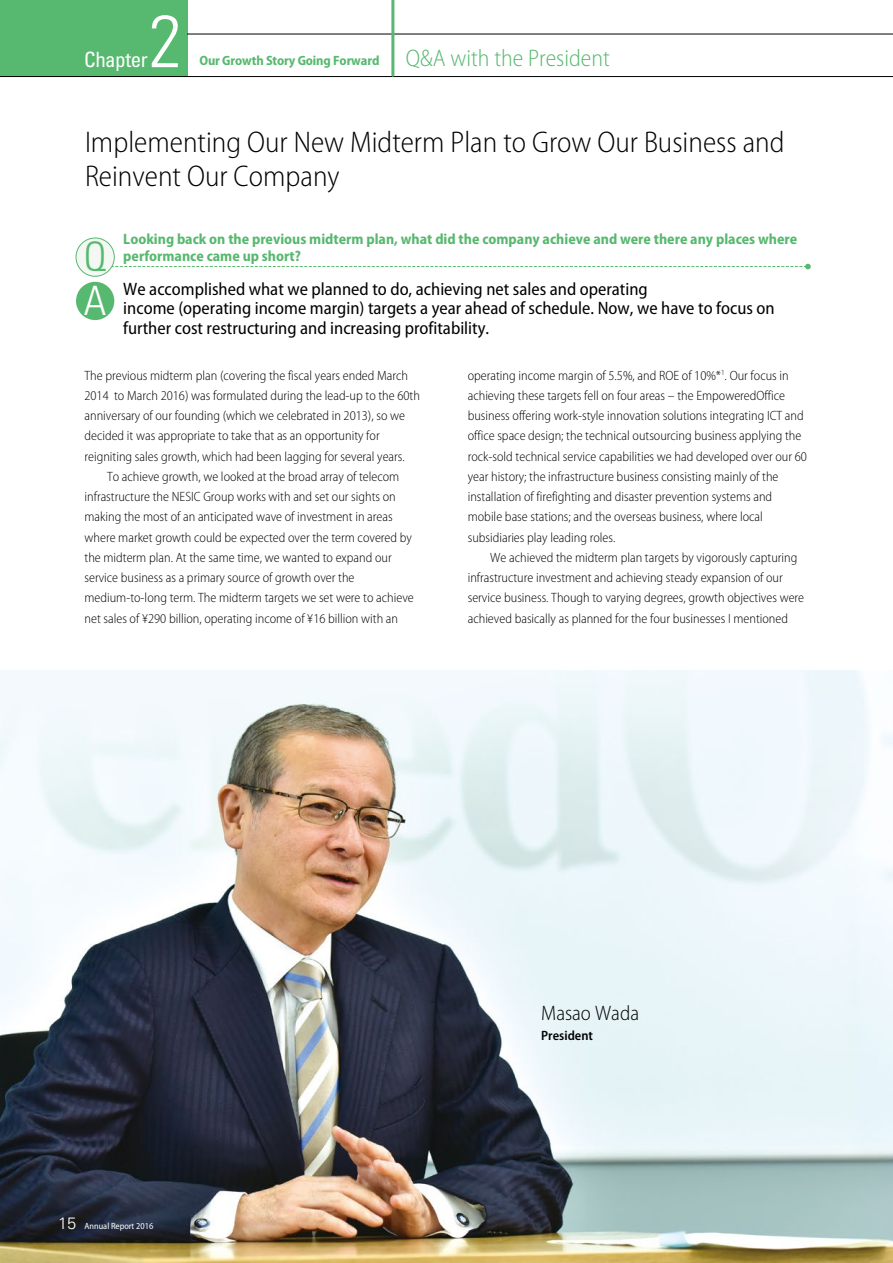
<style>
.page{position:relative;width:893px;height:1263px;background:#fff}
.page>*{position:absolute;margin:0;border:0;box-sizing:border-box;transform-origin:0 0}
.t1{font:300 condensed 73.5px "Univers LT Std";color:#fff}
.t2{font:300 condensed 40.5px "Univers LT Std";color:#57b86f}
.t3{font:300 condensed 40.5px "Univers LT Std";color:#fff}
.t4{font:300 semi-condensed 30px/34.5px "Myriad Pro";color:#000}
.t5{font:300 semi-condensed 21px "Myriad Pro";color:#000}
.t6{font:condensed 21px "Univers LT Std";letter-spacing:-.025em;color:#fff}
.t7{font:semi-condensed 18px/19.5px "Myriad Pro";color:#000}
.t8{font:700 semi-condensed 15px/16.5px "Myriad Pro";color:#57b86f}
.t9{font:300 semi-condensed 13.5px/20.2px "Myriad Pro";color:#000}
.t10{font:700 semi-condensed 13.5px "Myriad Pro";letter-spacing:-.01em;color:#57b86f}
.t11{font:600 semi-condensed 13.5px "Myriad Pro";color:#000}
.t12{font:semi-condensed 9px "Myriad Pro";color:#fff}
.s1{font-weight:300;font-size:24px}
.s2{font-family:"Univers LT Std";font-weight:300;font-stretch:normal;font-size:16.5px}
</style>
<div class="page">
<img style="left:0;top:671px;width:893px;height:592px">
<svg style="left:110px;top:264px;width:701px;height:5px"></svg>
<div style="left:76px;top:238px;width:38px;height:38px;background:#f3f9f2;border-radius:50%"></div>
<div style="left:76px;top:238px;width:38px;height:38px;border:1px solid #57b86f;border-radius:50%"></div>
<div style="left:76px;top:282px;width:38px;height:38px;background:#57b86f;border-radius:50%"></div>
<div style="left:0;top:0;width:187px;height:77px;background:#57b86f"></div>
<hr style="left:0;top:76px;width:893px;height:1px;background:#000">
<hr style="left:187px;top:34px;width:706px;height:1px;background:#000">
<hr style="left:391px;top:0;width:3px;height:75px;background:#57b86f">
<h1 class="t1" style="left:149px;top:-3px;width:34px">2</h1>
<h3 class="t6" style="left:84px;top:46px;width:65px">Chapter</h3>
<p class="t10" style="left:199px;top:53px;width:412px">Our Growth Story Going Forward <span class="s1">Q&amp;A with the President</span></p>
<h3 class="t4" style="left:85px;top:125px;width:701px">Implementing Our New Midterm Plan to Grow Our Business and<br>Reinvent Our Company</h3>
<h2 class="t2" style="left:84px;top:233px;width:24px">Q</h2>
<p class="t8" style="left:123px;top:231px;width:675px">Looking back on the previous midterm plan, what did the company achieve and were there any places where performance came up short?</p>
<h3 class="t7" style="left:123px;top:279px;width:653px">We accomplished what we planned to do, achieving net sales and operating<br>income (operating income margin) targets a year ahead of schedule. Now, we have to focus on further cost restructuring and increasing profitability.</h3>
<h2 class="t3" style="left:84px;top:276px;width:24px">A</h2>
<p class="t9" style="left:85px;top:365px;width:325px">The previous midterm plan (covering the fiscal years ended March</p>
<p class="t9" style="left:85px;top:385px;width:337px">2014 to March 2016) was formulated during the lead-up to the 60th</p>
<p class="t9" style="left:85px;top:406px;width:322px">anniversary of our founding (which we celebrated in 2013), so we</p>
<p class="t9" style="left:85px;top:426px;width:297px">decided it was appropriate to take that as an opportunity for</p>
<p class="t9" style="left:85px;top:446px;width:322px">reigniting sales growth, which had been lagging for several years.</p>
<p class="t9" style="left:107px;top:466px;width:294px">To achieve growth, we looked at the broad array of telecom</p>
<p class="t9" style="left:85px;top:487px;width:313px">infrastructure the NESIC Group works with and set our sights on</p>
<p class="t9" style="left:85px;top:507px;width:310px">making the most of an anticipated wave of investment in areas</p>
<p class="t9" style="left:85px;top:527px;width:329px">where market growth could be expected over the term covered by</p>
<p class="t9" style="left:85px;top:547px;width:309px">the midterm plan. At the same time, we wanted to expand our</p>
<p class="t9" style="left:85px;top:568px;width:272px">service business as a primary source of growth over the</p>
<p class="t9" style="left:85px;top:588px;width:331px">medium-to-long term. The midterm targets we set were to achieve</p>
<p class="t9" style="left:85px;top:608px;width:315px">net sales of ¥290 billion, operating income of ¥16 billion with an</p>
<p class="t9" style="left:468px;top:365px;width:341px">operating income margin of 5.5%, and ROE of 10%*<sup>1</sup>. Our focus in achieving these targets fell on four areas – the EmpoweredOffice business offering work-style innovation solutions integrating ICT and office space design; the technical outsourcing business applying the rock-sold technical service capabilities we had developed over our 60 year history; the infrastructure business consisting mainly of the installation of firefighting and disaster prevention systems and mobile base stations; and the overseas business, where local subsidiaries play leading roles.</p>
<p class="t9" style="left:468px;top:547px;width:338px;text-indent:23px">We achieved the midterm plan targets by vigorously capturing infrastructure investment and achieving steady expansion of our service business. Though to varying degrees, growth objectives were achieved basically as planned for the four businesses I mentioned</p>
<p class="t12" style="left:58px;top:1221px;width:97px"><span class="s2">15</span> Annual Report 2016</p>
<h3 class="t5" style="left:541px;top:1002px;width:99px">Masao Wada</h3>
<p class="t11" style="left:541px;top:1028px;width:53px">President</p>
</div>
